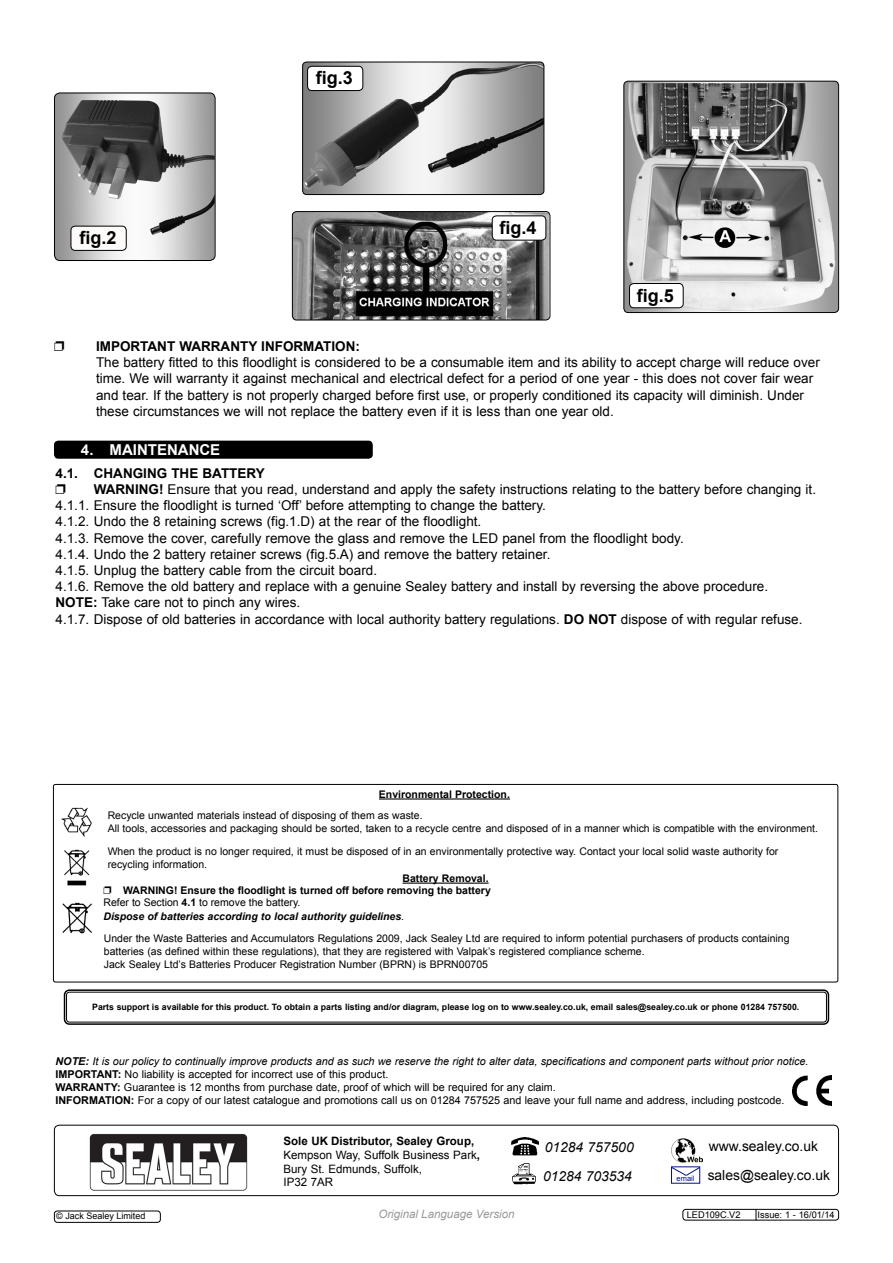
<style>
.page{position:relative;width:893px;height:1263px;background:#fff}
.page>*{position:absolute;margin:0;border:0;box-sizing:border-box;transform-origin:0 0}
.t1{font:700 18px "Arial";color:#000}
.t2{font:700 15px "Arial";color:#fff}
.t3{font:13.8px "Arial";color:#000}
.t4{font:italic 13.8px/28.5px "Arial";color:#000}
.t5{font:13.5px/16.2px "Arial";color:#000}
.t6{font:700 13.5px "Arial";color:#000}
.t7{font:11.55px/13.8px "Arial";color:#000}
.t8{font:italic 11.55px "Arial";color:#98999b}
.t9{font:10.8px/12.9px "Arial";color:#000}
.t10{font:10.5px/12.6px "Arial";color:#000}
.t11{font:700 10.5px "Arial";color:#000}
.t12{font:9.3px "Arial";color:#000}
.t13{font:9px "Arial";color:#000}
.t14{font:700 8.7px "Arial";color:#000}
.t15{font:7.5px "Arial";color:#001381}
.s1{font-weight:700}
.s2{font-weight:700;font-style:italic}
.s3{font-style:italic}
</style>
<div class="page">
<img style="left:55px;top:94px;width:159px;height:166px">
<div style="left:54px;top:92px;width:162px;height:169px;border:1px solid #000;border-radius:5px"></div>
<div style="left:54px;top:441px;width:319px;height:18px;background:#000;border-radius:4px"></div>
<hr style="left:379px;top:798px;width:131px;height:1px;background:#000">
<hr style="left:403px;top:882px;width:86px;height:2px;background:#000">
<div style="left:53px;top:784px;width:785px;height:198px;border:1px solid #000;border-radius:2px"></div>
<img style="left:61px;top:807px;width:31px;height:30px">
<img style="left:64px;top:850px;width:26px;height:35px">
<img style="left:62px;top:902px;width:30px;height:32px">
<img style="left:303px;top:62px;width:241px;height:133px">
<div style="left:302px;top:62px;width:242px;height:133px;border:1px solid #000;border-radius:4px"></div>
<div style="left:54px;top:1125px;width:785px;height:71px;border:1px solid #000;border-radius:5px"></div>
<img style="left:793px;top:1075px;width:38px;height:31px">
<img style="left:512px;top:1163px;width:24px;height:22px">
<img style="left:511px;top:1137px;width:28px;height:19px">
<svg style="left:671px;top:1166px;width:29px;height:10px"></svg>
<img style="left:624px;top:81px;width:214px;height:232px">
<div style="left:623px;top:81px;width:216px;height:232px;border:1px solid #000;border-radius:4px"></div>
<div style="left:629px;top:283px;width:54px;height:25px;background:#fff;border-radius:4px"></div>
<div style="left:629px;top:283px;width:55px;height:25px;border:1px solid #000;border-radius:4px"></div>
<div style="left:64px;top:989px;width:765px;height:36px;border:2px solid #000;border-radius:5px"></div>
<div style="left:66px;top:992px;width:761px;height:30px;border:1px solid #000;border-radius:3px"></div>
<div style="left:308px;top:66px;width:55px;height:25px;background:#fff;border-radius:4px"></div>
<div style="left:307px;top:66px;width:56px;height:25px;border:1px solid #000;border-radius:4px"></div>
<div style="left:71px;top:226px;width:55px;height:24px;background:#fcfbf9;border-radius:4px"></div>
<div style="left:71px;top:226px;width:56px;height:25px;border:1px solid #000;border-radius:4px"></div>
<div style="left:682px;top:1209px;width:157px;height:11px;border:1px solid #000;border-radius:3px"></div>
<img style="left:292px;top:213px;width:257px;height:107px">
<div style="left:292px;top:211px;width:258px;height:109px;border:1px solid #000;border-radius:4px"></div>
<div style="left:492px;top:216px;width:54px;height:24px;background:#fff;border-radius:4px"></div>
<div style="left:492px;top:215px;width:54px;height:25px;border:1px solid #000;border-radius:4px"></div>
<img style="left:89px;top:1133px;width:159px;height:58px">
<img style="left:671px;top:1138px;width:31px;height:24px">
<div style="left:54px;top:1210px;width:107px;height:13px;border:1px solid #000;border-radius:3px"></div>
<h1 class="t1" style="left:80px;top:226px;width:39px">fig.2</h1>
<h1 class="t1" style="left:316px;top:66px;width:39px">fig.3</h1>
<h1 class="t1" style="left:500px;top:216px;width:39px">fig.4</h1>
<h1 class="t1" style="left:637px;top:283px;width:39px">fig.5</h1>
<p class="t6" style="left:96px;top:337px;width:265px">IMPORTANT WARRANTY INFORMATION:</p>
<p class="t5" style="left:96px;top:354px;width:725px">The battery fitted to this floodlight is considered to be a consumable item and its ability to accept charge will reduce over time. We will warranty it against mechanical and electrical defect for a period of one year - this does not cover fair wear and tear. If the battery is not properly charged before first use, or properly conditioned its capacity will diminish. Under these circumstances we will not replace the battery even if it is less than one year old.</p>
<p class="t2" style="left:81px;top:440px;width:141px">4. MAINTENANCE</p>
<p class="t6" style="left:56px;top:464px;width:211px">4.1. CHANGING THE BATTERY</p>
<p class="t5" style="left:94px;top:481px;width:724px"><span class="s1">WARNING!</span> Ensure that you read, understand and apply the safety instructions relating to the battery before changing it.</p>
<p class="t5" style="left:56px;top:497px;width:492px">4.1.1. Ensure the floodlight is turned ‘Off’ before attempting to change the battery.</p>
<p class="t5" style="left:56px;top:514px;width:427px">4.1.2. Undo the 8 retaining screws (fig.1.D) at the rear of the floodlight.</p>
<p class="t5" style="left:56px;top:530px;width:630px">4.1.3. Remove the cover, carefully remove the glass and remove the LED panel from the floodlight body.</p>
<p class="t5" style="left:56px;top:546px;width:496px">4.1.4. Undo the 2 battery retainer screws (fig.5.A) and remove the battery retainer.</p>
<p class="t5" style="left:56px;top:562px;width:323px">4.1.5. Unplug the battery cable from the circuit board.</p>
<p class="t5" style="left:56px;top:578px;width:714px">4.1.6. Remove the old battery and replace with a genuine Sealey battery and install by reversing the above procedure.</p>
<p class="t5" style="left:56px;top:595px;width:246px"><span class="s1">NOTE:</span> Take care not to pinch any wires.</p>
<p class="t5" style="left:56px;top:611px;width:748px">4.1.7. Dispose of old batteries in accordance with local authority battery regulations. <span class="s1">DO NOT</span> dispose of with regular refuse.</p>
<p class="t11" style="left:379px;top:787px;width:132px">Environmental Protection.</p>
<p class="t10" style="left:108px;top:809px;width:712px">Recycle unwanted materials instead of disposing of them as waste.<br>All tools, accessories and packaging should be sorted, taken to a recycle centre and disposed of in a manner which is compatible with the environment.</p>
<p class="t10" style="left:108px;top:845px;width:672px">When the product is no longer required, it must be disposed of in an environmentally protective way. Contact your local solid waste authority for recycling information.</p>
<p class="t11" style="left:403px;top:871px;width:88px">Battery Removal.</p>
<p class="t11" style="left:123px;top:883px;width:369px">WARNING! Ensure the floodlight is turned off before removing the battery</p>
<p class="t10" style="left:103px;top:896px;width:199px">Refer to Section <span class="s1">4.1</span> to remove the battery.</p>
<p class="t10" style="left:103px;top:906px;width:688px;line-height:21.9px"><span class="s2">Dispose of batteries according to local authority guidelines</span>.<br>Under the Waste Batteries and Accumulators Regulations 2009, Jack Sealey Ltd are required to inform potential purchasers of products containing</p>
<p class="t10" style="left:104px;top:945px;width:542px">batteries (as defined within these regulations), that they are registered with Valpak’s registered compliance scheme.<br>Jack Sealey Ltd’s Batteries Producer Registration Number (BPRN) is BPRN00705</p>
<p class="t14" style="left:92px;top:1001px;width:709px">Parts support is available for this product. To obtain a parts listing and/or diagram, please log on to www.sealey.co.uk, email sales@sealey.co.uk or phone 01284 757500.</p>
<p class="t9" style="left:55px;top:1055px;width:754px"><span class="s2">NOTE:</span> <span class="s3">It is our policy to continually improve products and as such we reserve the right to alter data, specifications and component parts without prior notice.<br></span><span class="s1">IMPORTANT:</span> No liability is accepted for incorrect use of this product.<br><span class="s1">WARRANTY:</span> Guarantee is 12 months from purchase date, proof of which will be required for any claim.<br><span class="s1">INFORMATION:</span> For a copy of our latest catalogue and promotions call us on 01284 757525 and leave your full name and address, including postcode.</p>
<p class="t4" style="left:543px;top:1133px;width:92px">01284 757500<br>01284 703534</p>
<p class="t7" style="left:283px;top:1134px;width:198px"><span class="s1">Sole UK Distributor, Sealey Group,<br></span>Kempson Way, Suffolk Business Park<span class="s1">,<br></span>Bury St. Edmunds, Suffolk,<br>IP32 7AR</p>
<p class="t3" style="left:709px;top:1137px;width:110px">www.sealey.co.uk</p>
<p class="t3" style="left:708px;top:1166px;width:124px">sales@sealey.co.uk</p>
<p class="t15" style="left:677px;top:1174px;width:19px">email</p>
<p class="t13" style="left:56px;top:1210px;width:91px">© Jack Sealey Limited</p>
<p class="t8" style="left:378px;top:1206px;width:138px">Original Language Version</p>
<p class="t12" style="left:687px;top:1209px;width:55px">LED109C.V2</p>
<p class="t12" style="left:757px;top:1209px;width:79px">Issue: 1 - 16/01/14</p>
</div>
